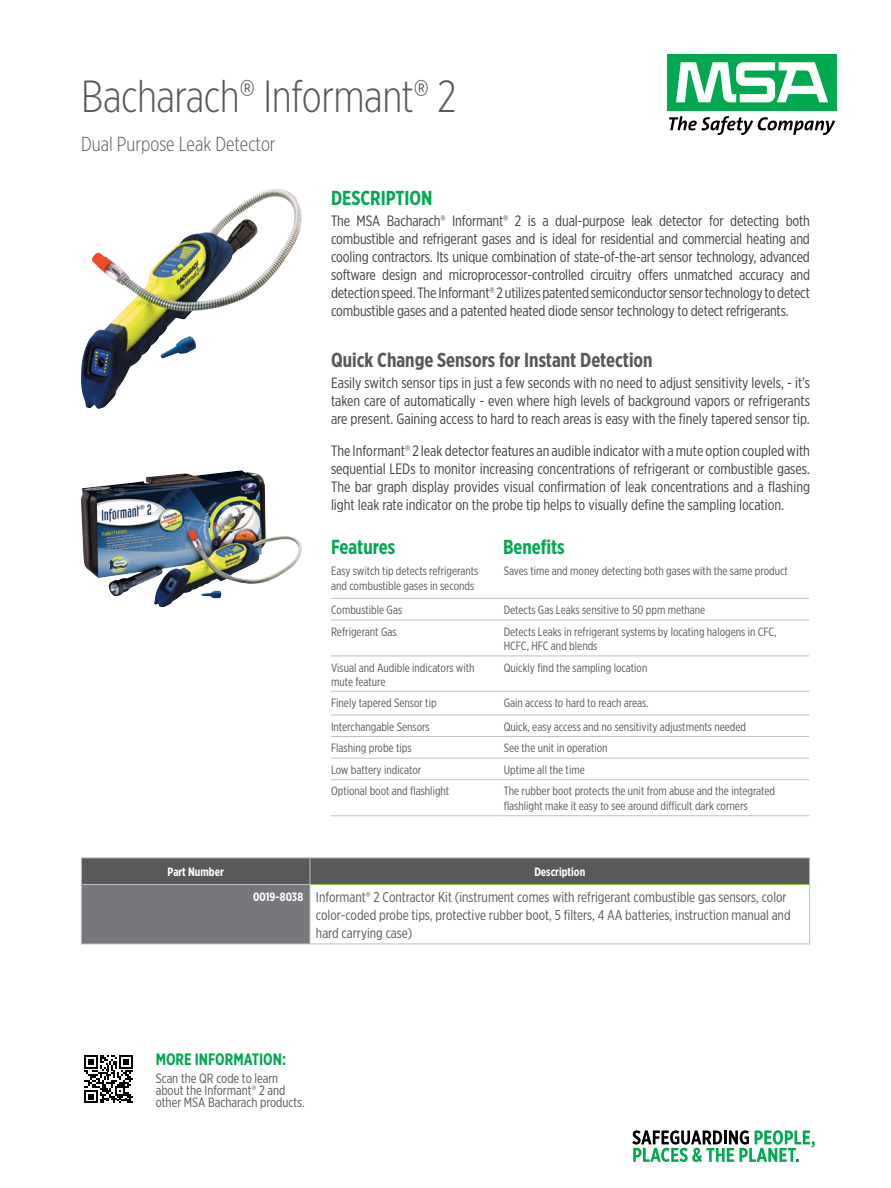
<style>
.page{position:relative;width:891px;height:1188px;background:#fff}
.page>*{position:absolute;margin:0;border:0;box-sizing:border-box;transform-origin:0 0}
.t1{font:300 45px "Gotham X Narrow";letter-spacing:-.01em;color:#58595b}
.t2{font:700 20.25px "Gotham X Narrow";color:#58595b}
.t3{font:700 20.25px "Gotham X Narrow";color:#00a94f}
.t4{font:300 20.25px "Gotham X Narrow";color:#58595b}
.t5{font:700 16.5px "Gotham X Narrow";color:#00a94f}
.t6{font:15px/18px "Gotham X Narrow";color:#414042;text-align:justify}
.t7{font:14.25px/18px "Gotham X Narrow";color:#58595b}
.t8{font:13.5px/12px "Gotham X Narrow";color:#58595b}
.t9{font:12px/14.4px "Gotham X Narrow";color:#58595b}
.t10{font:700 12px "Gotham X Narrow";color:#fff}
.s1{font-weight:700;font-size:12px;color:#fff}
</style>
<div class="page">
<div style="left:667px;top:54px;width:170px;height:57px;background:#00a94f"></div>
<svg style="left:676px;top:62px;width:152px;height:40px"></svg>
<svg style="left:669px;top:116px;width:166px;height:19px"></svg>
<div style="left:81px;top:885px;width:229px;height:59px;background:#77787b"></div>
<div style="left:81px;top:858px;width:729px;height:26px;background:#58595b"></div>
<hr style="left:310px;top:858px;width:500px;height:1px;background:#bcbec0">
<hr style="left:81px;top:884px;width:229px;height:1px;background:#bcbec0">
<hr style="left:81px;top:885px;width:1px;height:59px;background:#bcbec0">
<hr style="left:81px;top:944px;width:229px;height:1px;background:#bcbec0">
<hr style="left:310px;top:885px;width:1px;height:59px;background:#bcbec0">
<hr style="left:310px;top:884px;width:500px;height:1px;background:#91c73e">
<hr style="left:809px;top:885px;width:1px;height:59px;background:#bcbec0">
<hr style="left:310px;top:944px;width:500px;height:1px;background:#bcbec0">
<hr style="left:331px;top:598px;width:166px;height:1px;background:#bcbec0">
<hr style="left:331px;top:620px;width:166px;height:1px;background:#bcbec0">
<hr style="left:331px;top:656px;width:166px;height:1px;background:#bcbec0">
<hr style="left:497px;top:598px;width:312px;height:1px;background:#bcbec0">
<hr style="left:497px;top:620px;width:312px;height:1px;background:#bcbec0">
<hr style="left:497px;top:656px;width:312px;height:1px;background:#bcbec0">
<hr style="left:331px;top:758px;width:166px;height:1px;background:#bcbec0">
<hr style="left:497px;top:758px;width:312px;height:1px;background:#bcbec0">
<hr style="left:331px;top:779px;width:166px;height:1px;background:#bcbec0">
<hr style="left:497px;top:779px;width:312px;height:1px;background:#bcbec0">
<hr style="left:331px;top:815px;width:166px;height:1px;background:#bcbec0">
<hr style="left:497px;top:815px;width:312px;height:1px;background:#bcbec0">
<hr style="left:331px;top:691px;width:166px;height:1px;background:#bcbec0">
<hr style="left:497px;top:691px;width:312px;height:1px;background:#bcbec0">
<hr style="left:331px;top:715px;width:166px;height:1px;background:#bcbec0">
<hr style="left:497px;top:715px;width:312px;height:1px;background:#bcbec0">
<hr style="left:331px;top:736px;width:166px;height:1px;background:#bcbec0">
<hr style="left:497px;top:736px;width:312px;height:1px;background:#bcbec0">
<img style="left:81px;top:470px;width:221px;height:137px">
<img style="left:81px;top:189px;width:221px;height:220px">
<svg style="left:84px;top:1055px;width:49px;height:48px"></svg>
<svg style="left:632px;top:1130px;width:183px;height:32px"></svg>
<h1 class="t1" style="left:81px;top:70px;width:377px">Bacharach® Informant® 2</h1>
<h2 class="t4" style="left:81px;top:132px;width:196px">Dual Purpose Leak Detector</h2>
<h2 class="t3" style="left:331px;top:186px;width:103px">DESCRIPTION</h2>
<p class="t6" style="left:331px;top:212px;width:480px">The MSA Bacharach® Informant® 2 is a dual-purpose leak detector for detecting both combustible and refrigerant gases and is ideal for residential and commercial heating and cooling contractors. Its unique combination of state-of-the-art sensor technology, advanced software design and microprocessor-controlled circuitry offers unmatched accuracy and detection speed. The Informant® 2 utilizes patented semiconductor sensor technology to detect combustible gases and a patented heated diode sensor technology to detect refrigerants.</p>
<h2 class="t2" style="left:331px;top:348px;width:323px">Quick Change Sensors for Instant Detection</h2>
<p class="t6" style="left:331px;top:374px;width:481px">Easily switch sensor tips in just a few seconds with no need to adjust sensitivity levels, - it’s taken care of automatically - even where high levels of background vapors or refrigerants are present. Gaining access to hard to reach areas is easy with the finely tapered sensor tip.</p>
<p class="t6" style="left:331px;top:441px;width:481px">The Informant® 2 leak detector features an audible indicator with a mute option coupled with sequential LEDs to monitor increasing concentrations of refrigerant or combustible gases.<br>The bar graph display provides visual confirmation of leak concentrations and a flashing light leak rate indicator on the probe tip helps to visually define the sampling location.</p>
<h2 class="t3" style="left:331px;top:534px;width:66px">Features</h2>
<h2 class="t3" style="left:503px;top:534px;width:63px">Benefits</h2>
<p class="t9" style="left:331px;top:564px;width:149px">Easy switch tip detects refrigerants and combustible gases in seconds</p>
<p class="t9" style="left:504px;top:564px;width:286px">Saves time and money detecting both gases with the same product</p>
<p class="t9" style="left:331px;top:602px;width:73px">Combustible Gas</p>
<p class="t9" style="left:504px;top:602px;width:203px">Detects Gas Leaks sensitive to 50 ppm methane</p>
<p class="t9" style="left:331px;top:624px;width:67px">Refrigerant Gas</p>
<p class="t9" style="left:504px;top:624px;width:274px">Detects Leaks in refrigerant systems by locating halogens in CFC,<br>HCFC, HFC and blends</p>
<p class="t9" style="left:331px;top:660px;width:145px">Visual and Audible indicators with mute feature</p>
<p class="t9" style="left:504px;top:660px;width:145px">Quickly find the sampling location</p>
<p class="t9" style="left:331px;top:695px;width:107px">Finely tapered Sensor tip</p>
<p class="t9" style="left:504px;top:695px;width:146px">Gain access to hard to reach areas.</p>
<p class="t9" style="left:331px;top:719px;width:100px">Interchangable Sensors</p>
<p class="t9" style="left:504px;top:719px;width:244px">Quick, easy access and no sensitivity adjustments needed</p>
<p class="t9" style="left:331px;top:741px;width:82px">Flashing probe tips</p>
<p class="t9" style="left:504px;top:741px;width:105px">See the unit in operation</p>
<p class="t9" style="left:331px;top:762px;width:92px">Low battery indicator</p>
<p class="t9" style="left:504px;top:762px;width:83px">Uptime all the time</p>
<p class="t9" style="left:331px;top:784px;width:120px">Optional boot and flashlight</p>
<p class="t9" style="left:504px;top:784px;width:273px">The rubber boot protects the unit from abuse and the integrated flashlight make it easy to see around difficult dark corners</p>
<p class="t10" style="left:168px;top:864px;width:58px">Part Number</p>
<p class="t10" style="left:534px;top:864px;width:52px">Description</p>
<p class="t7" style="left:316px;top:888px;width:476px;text-indent:-63px"><span class="s1">0019-8038</span> Informant® 2 Contractor Kit (instrument comes with refrigerant combustible gas sensors, color color-coded probe tips, protective rubber boot, 5 filters, 4 AA batteries, instruction manual and hard carrying case)</p>
<p class="t5" style="left:156px;top:1049px;width:132px">MORE INFORMATION:</p>
<p class="t8" style="left:156px;top:1072px;width:151px">Scan the QR code to learn about the Informant® 2 and other MSA Bacharach products.</p>
</div>
